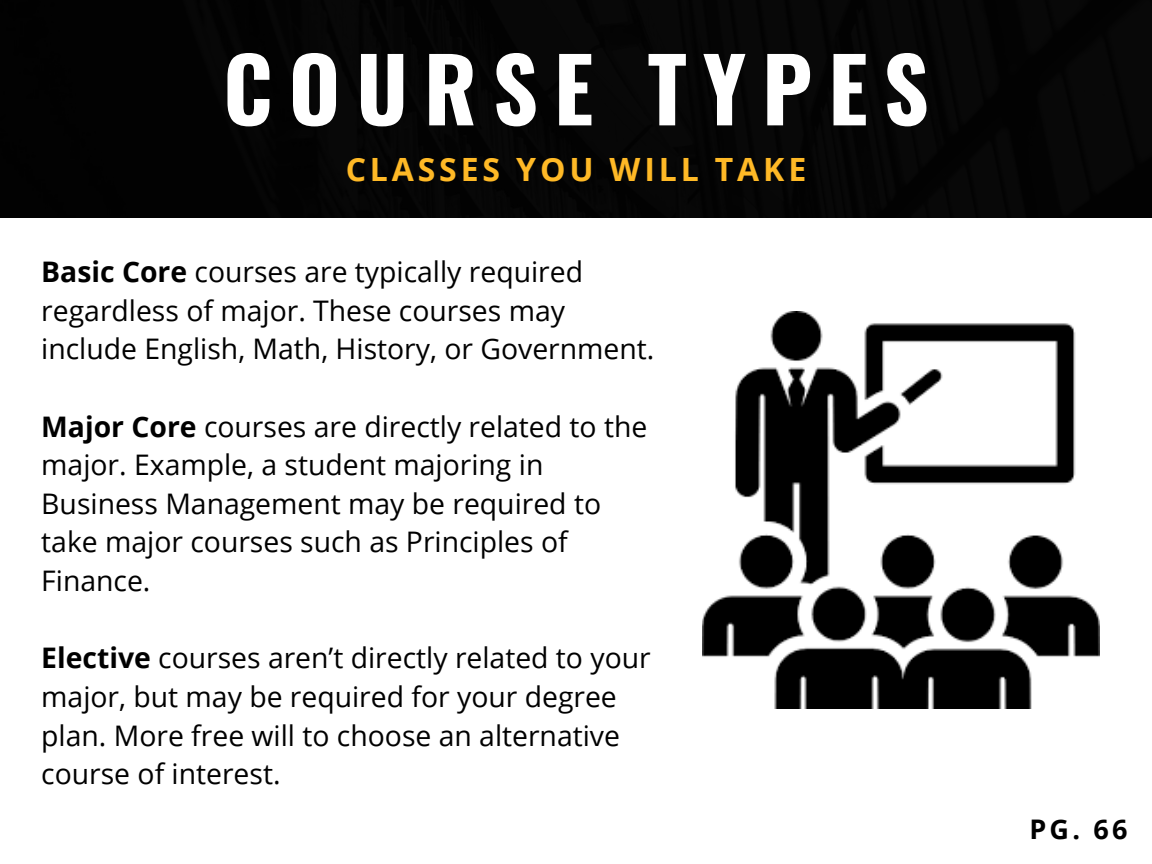
<style>
.page{position:relative;width:1152px;height:864px;background:#fff}
.page>*{position:absolute;margin:0;border:0;box-sizing:border-box;transform-origin:0 0}
.t1{font:700 88.2px "Oswald";letter-spacing:.18em;color:#fff}
.t2{font:700 32.1px "Open Sans";letter-spacing:.12em;color:#ffb926}
.t3{font:28.35px/38.5px "Open Sans";color:#000}
.t4{font:700 27px "Open Sans";color:#000}
.s1{font-weight:700}
</style>
<div class="page">
<div style="left:0;top:0;width:1152px;height:218px;background:#040404"></div>
<img style="left:703px;top:311px;width:397px;height:397px">
<h1 class="t1" style="left:223px;top:20px;width:707px">COURSE TYPES</h1>
<p class="t2" style="left:346px;top:146px;width:462px">CLASSES YOU WILL TAKE</p>
<p class="t3" style="left:41px;top:252px;width:615px"><span class="s1">Basic Core</span> courses are typically required regardless of major. These courses may include English, Math, History, or Government.</p>
<p class="t3" style="left:41px;top:406px;width:608px"><span class="s1">Major Core</span> courses are directly related to the major. Example, a student majoring in Business Management may be required to take major courses such as Principles of Finance.</p>
<p class="t3" style="left:41px;top:638px;width:611px"><span class="s1">Elective</span> courses aren’t directly related to your major, but may be required for your degree plan. More free will to choose an alternative course of interest.</p>
<p class="t4" style="left:1029px;top:810px;width:100px">PG. 66</p>
</div>
